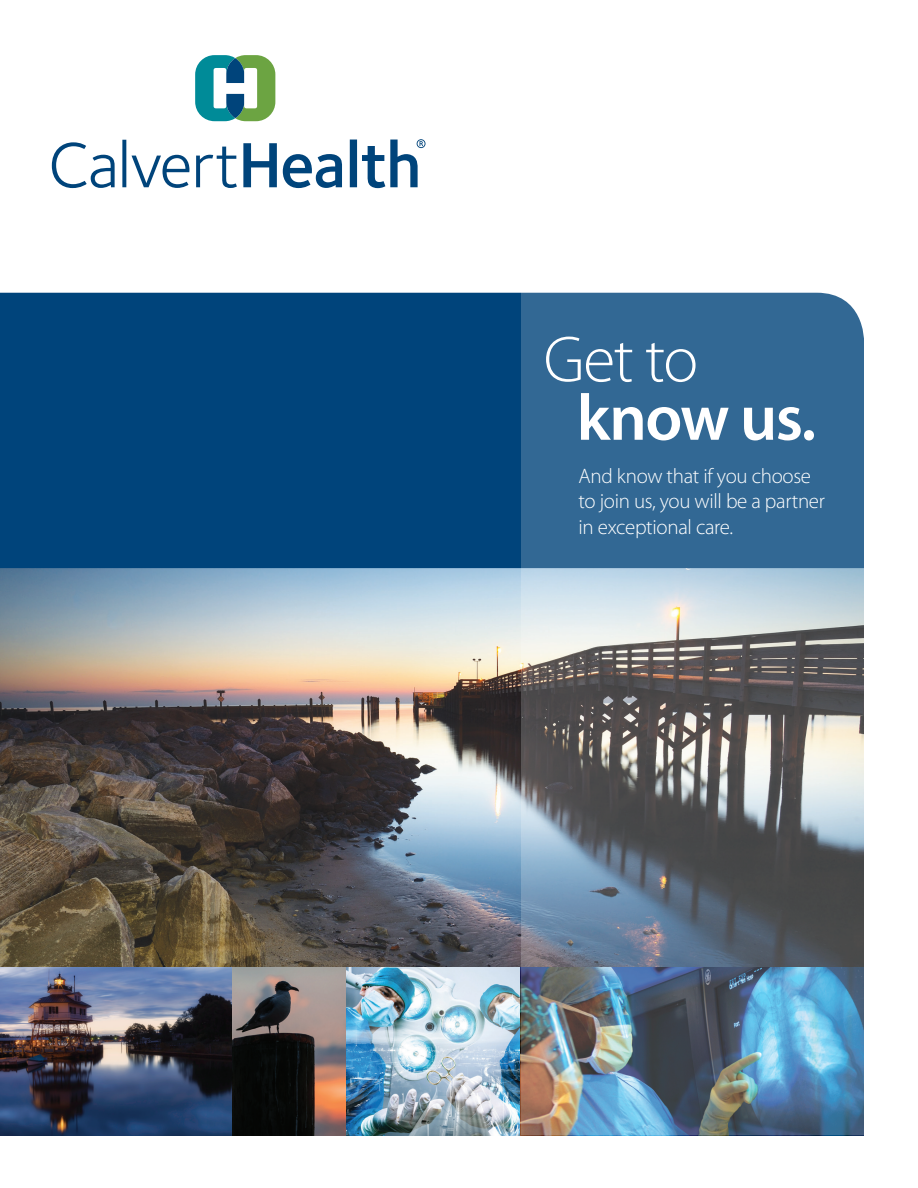
<style>
.page{position:relative;width:918px;height:1188px;background:#fff}
.page>*{position:absolute;margin:0;border:0;box-sizing:border-box;transform-origin:0 0}
.t1{font:600 65.7px "Myriad Pro";letter-spacing:-.025em;color:#fff}
.t2{font:300 65.7px "Myriad Pro";color:#fff}
.t3{font:300 21px/25.5px "Myriad Pro";letter-spacing:-.015em;color:#fff}
</style>
<div class="page">
<img style="left:346px;top:967px;width:175px;height:168px">
<img style="left:0;top:967px;width:232px;height:168px">
<img style="left:232px;top:967px;width:114px;height:168px">
<img style="left:0;top:568px;width:521px;height:399px">
<div style="left:0;top:293px;width:521px;height:275px;background:#00447b"></div>
<svg style="left:195px;top:55px;width:80px;height:66px"></svg>
<svg style="left:52px;top:139px;width:374px;height:49px"></svg>
<img style="left:521px;top:292px;width:343px;height:843px">
<p class="t2" style="left:544px;top:320px;width:156px">Get to</p>
<p class="t1" style="left:577px;top:376px;width:241px">know us.</p>
<p class="t3" style="left:578px;top:463px;width:248px">And know that if you choose to join us, you will be a partner in exceptional care.</p>
</div>
